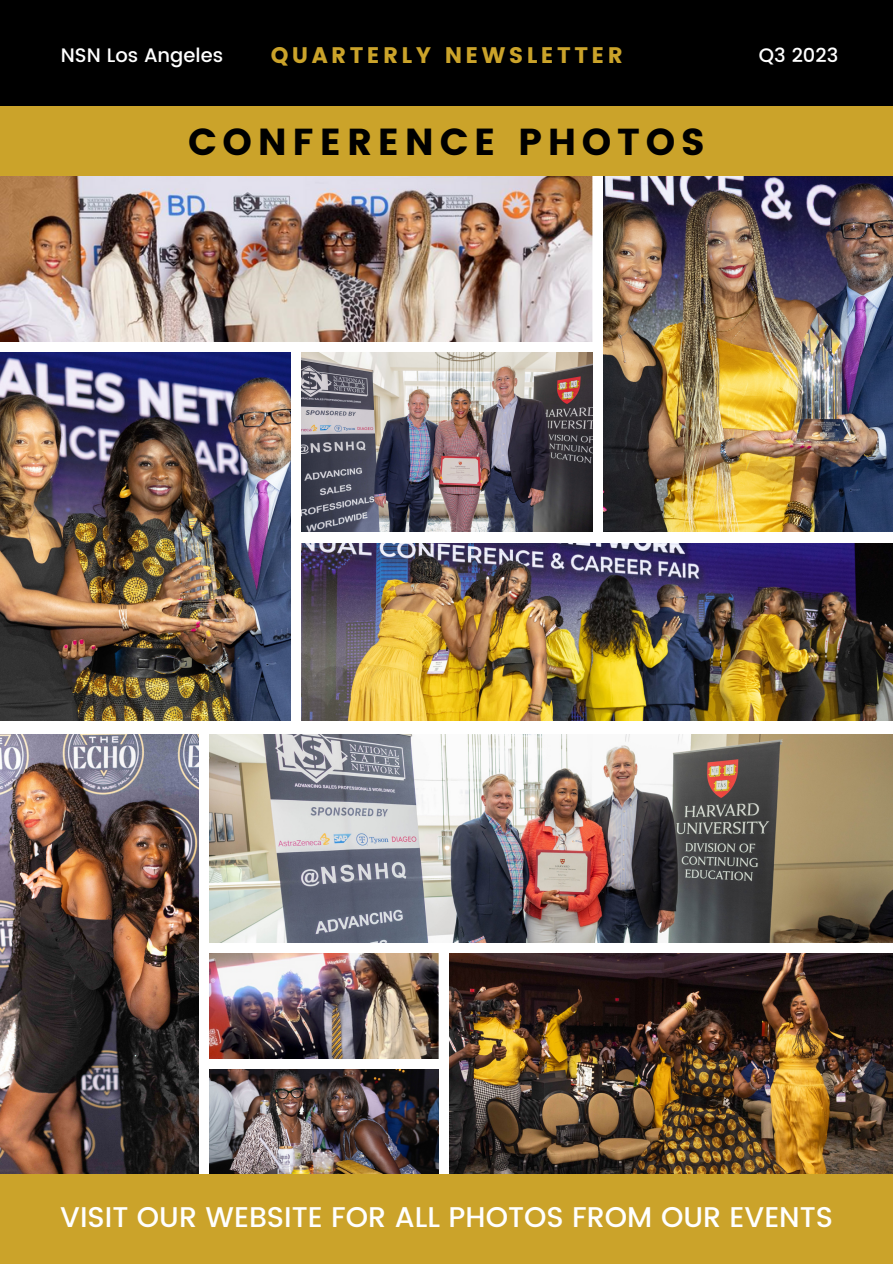
<style>
.page{position:relative;width:893px;height:1264px;background:#fff}
.page>*{position:absolute;margin:0;border:0;box-sizing:border-box;transform-origin:0 0}
.t1{font:37.5px "Poppins";letter-spacing:.15em;color:#000}
.t2{font:500 28.5px "Poppins";color:#fff}
.t3{font:22.5px "Poppins";letter-spacing:.15em;color:#cba32a}
.t4{font:500 19.5px "Poppins";color:#fff}
</style>
<div class="page">
<img style="left:210px;top:1069px;width:228px;height:105px">
<img style="left:210px;top:734px;width:682px;height:208px">
<img style="left:449px;top:954px;width:443px;height:220px">
<img style="left:210px;top:954px;width:228px;height:104px">
<img style="left:0;top:734px;width:198px;height:440px">
<img style="left:0;top:176px;width:592px;height:165px">
<img style="left:603px;top:176px;width:289px;height:355px">
<img style="left:0;top:353px;width:290px;height:367px">
<img style="left:302px;top:353px;width:290px;height:178px">
<img style="left:302px;top:543px;width:590px;height:177px">
<div style="left:0;top:44px;width:892px;height:132px;background:#cba32a"></div>
<div style="left:0;top:0;width:892px;height:106px;background:#000"></div>
<div style="left:0;top:1174px;width:892px;height:89px;background:#cba32a"></div>
<p class="t4" style="left:61px;top:44px;width:164px">NSN Los Angeles</p>
<p class="t3" style="left:271px;top:42px;width:353px">QUARTERLY NEWSLETTER</p>
<p class="t4" style="left:758px;top:44px;width:81px">Q3 2023</p>
<p class="t1" style="left:188px;top:120px;width:518px">CONFERENCE PHOTOS</p>
<p class="t2" style="left:60px;top:1200px;width:774px">VISIT OUR WEBSITE FOR ALL PHOTOS FROM OUR EVENTS</p>
</div>
